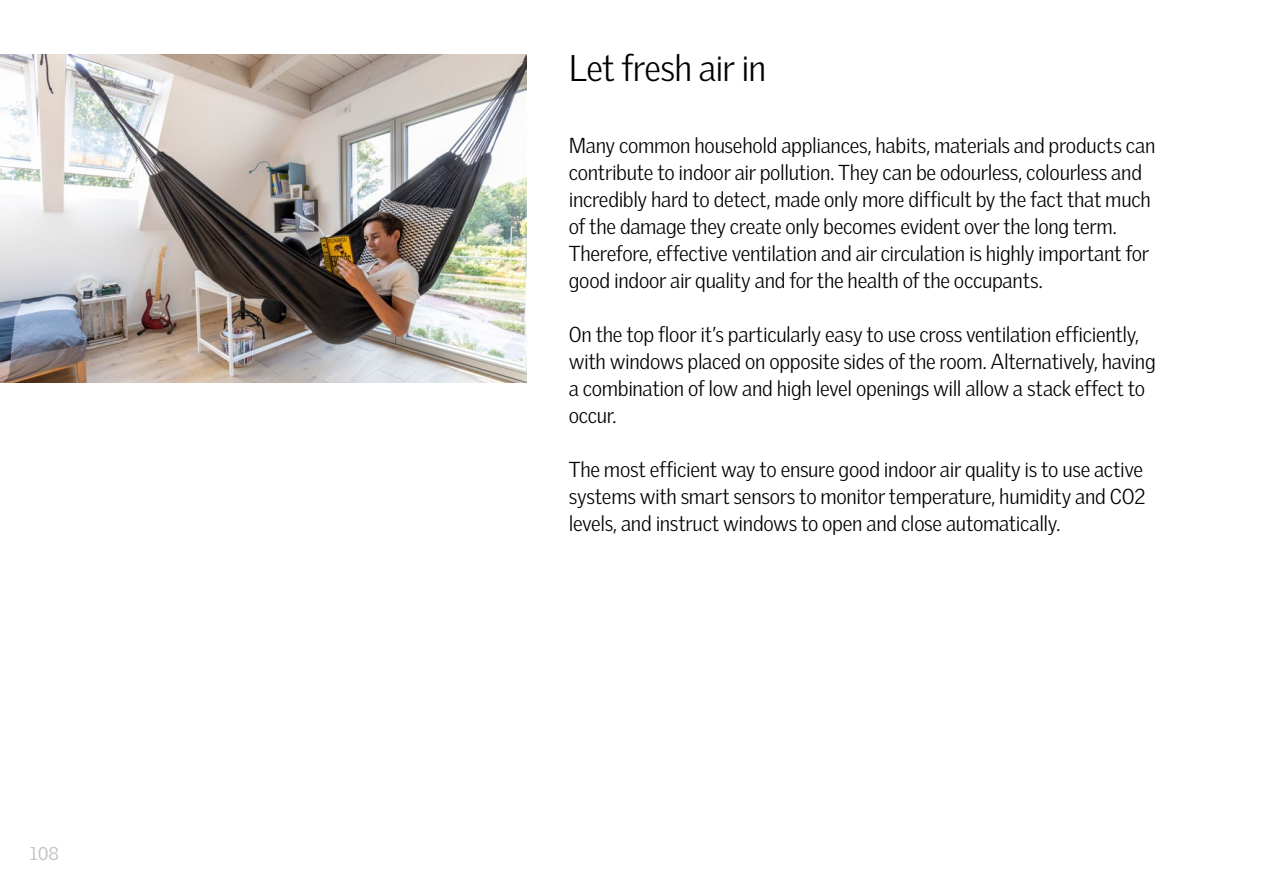
<style>
.page{position:relative;width:1263px;height:893px;background:#fff}
.page>*{position:absolute;margin:0;border:0;box-sizing:border-box;transform-origin:0 0}
.Topic_Heading{font:300 36px "Velux Gothic";letter-spacing:-.02em;color:#000}
.Detailed_Text{font:300 21px/27px "Velux Gothic";letter-spacing:-.015em;color:#000}
.t1{font:18px "Velux Gothic";color:#c6c6c2}
</style>
<div class="page">
<img style="left:0;top:54px;width:526px;height:328px">
<p class="t1" style="left:30px;top:843px;width:31px">108</p>
<p class="Topic_Heading" style="left:569px;top:47px;width:199px">Let fresh air in</p>
<p class="Detailed_Text" style="left:569px;top:132px;width:588px">Many common household appliances, habits, materials and products can contribute to indoor air pollution. They can be odourless, colourless and incredibly hard to detect, made only more difficult by the fact that much of the damage they create only becomes evident over the long term.<br>Therefore, effective ventilation and air circulation is highly important for good indoor air quality and for the health of the occupants.</p>
<p class="Detailed_Text" style="left:569px;top:321px;width:588px">On the top floor it’s particularly easy to use cross ventilation efficiently, with windows placed on opposite sides of the room. Alternatively, having a combination of low and high level openings will allow a stack effect to occur.</p>
<p class="Detailed_Text" style="left:569px;top:456px;width:579px">The most efficient way to ensure good indoor air quality is to use active systems with smart sensors to monitor temperature, humidity and CO2 levels, and instruct windows to open and close automatically.</p>
</div>
